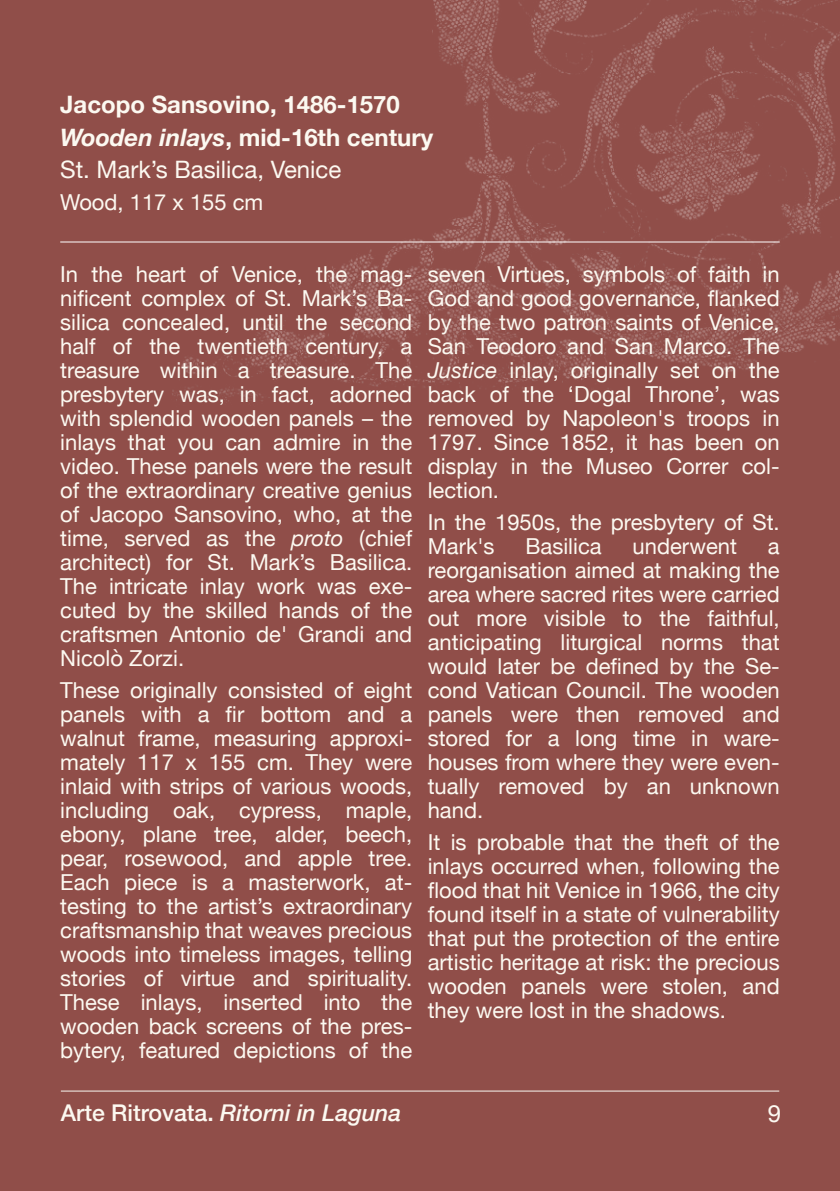
<style>
.page{position:relative;width:840px;height:1191px;background:#fff}
.page>*{position:absolute;margin:0;border:0;box-sizing:border-box;transform-origin:0 0}
.t1{font:700 24px/32.6px "Helvetica Neue";color:#fcf9f1}
.t2{font:24px "Helvetica Neue";color:#fcf9f1}
.t3{font:italic 500 23px "Helvetica Neue";color:#fcf9f1}
.t4{font:22px/24px "Helvetica Neue";color:#fcf9f1;text-align:justify}
.s1{font-style:italic}
.s2{font-weight:400}
.s3{font-style:normal}
</style>
<div class="page">
<div style="left:0;top:0;width:839px;height:1191px;background:#904e49"></div>
<hr style="left:61px;top:1090px;width:717px;height:1px;background:#f7f6f0">
<img style="left:125px;top:0;width:714px;height:401px">
<hr style="left:60px;top:241px;width:719px;height:1px;background:#fff">
<p class="t1" style="left:60px;top:87px;width:374px">Jacopo Sansovino, 1486-1570<br><span class="s1">Wooden inlays</span>, mid-16th century<br><span class="s2">St. Mark’s Basilica, Venice</span></p>
<p class="t4" style="left:60px;top:190px;width:204px">Wood, 117 x 155 cm</p>
<p class="t4" style="left:60px;top:262px;width:353px">In the heart of Venice, the mag&shy;nificent complex of St. Mark’s Ba&shy;silica concealed, until the second half of the twentieth century, a treasure within a treasure. The presbytery was, in fact, adorned with splendid wooden panels – the inlays that you can admire in the video. These panels were the result of the extraordinary creative genius of Jacopo Sansovino, who, at the time, served as the <span class="s1">proto</span> (chief architect) for St. Mark’s Basilica.<br>The intricate inlay work was exe&shy;cuted by the skilled hands of the craftsmen Antonio de' Grandi and Nicolò Zorzi.</p>
<p class="t4" style="left:60px;top:678px;width:353px">These originally consisted of eight panels with a fir bottom and a walnut frame, measuring approxi&shy;mately 117 x 155 cm. They were inlaid with strips of various woods, including oak, cypress, maple, ebony, plane tree, alder, beech, pear, rosewood, and apple tree.<br>Each piece is a masterwork, at&shy;testing to the artist’s extraordinary craftsmanship that weaves precious woods into timeless images, telling stories of virtue and spirituality.<br>These inlays, inserted into the wooden back screens of the pres&shy;bytery, featured depictions of the</p>
<p class="t4" style="left:427px;top:262px;width:353px">seven Virtues, symbols of faith in God and good governance, flanked by the two patron saints of Venice, San Teodoro and San Marco. The <span class="s1">Justice</span> inlay, originally set on the back of the ‘Dogal Throne’, was removed by Napoleon's troops in 1797. Since 1852, it has been on display in the Museo Correr col&shy;lection.</p>
<p class="t4" style="left:427px;top:510px;width:353px">In the 1950s, the presbytery of St.<br>Mark's</p>
<p class="t4" style="left:525px;top:534px;width:78px">Basilica</p>
<p class="t4" style="left:632px;top:534px;width:106px">underwent</p>
<p class="t4" style="left:427px;top:534px;width:353px;text-indent:340px">a reorganisation aimed at making the area where sacred rites were carried out more visible to the faithful, anticipating liturgical norms that would later be defined by the Se&shy;cond Vatican Council. The wooden panels were then removed and stored for a long time in ware&shy;houses from where they were even&shy;tually removed by an unknown hand.</p>
<p class="t4" style="left:427px;top:830px;width:353px">It is probable that the theft of the inlays occurred when, following the flood that hit Venice in 1966, the city found itself in a state of vulnerability that put the protection of the entire artistic heritage at risk: the precious wooden panels were stolen, and they were lost in the shadows.</p>
<p class="t3" style="left:61px;top:1098px;width:342px"><span class="s3">Arte Ritrovata.</span> Ritorni in Laguna</p>
<p class="t2" style="left:767px;top:1098px;width:15px">9</p>
</div>
